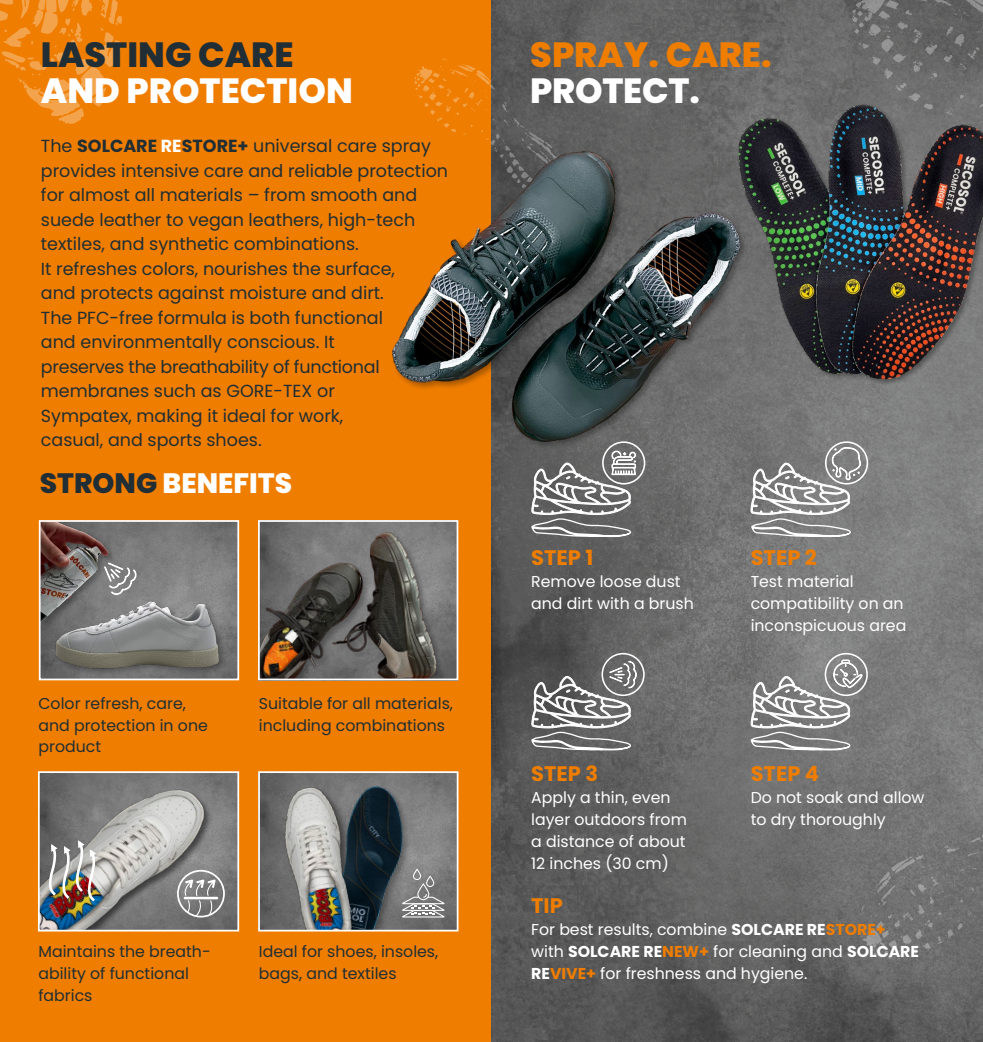
<style>
.page{position:relative;width:983px;height:1042px;background:#fff}
.page>*{position:absolute;margin:0;border:0;box-sizing:border-box;transform-origin:0 0}
.t1{font:800 35px "Poppins";color:#fff}
.t2{font:800 35px "Poppins";color:#212e35}
.t3{font:800 35px "Poppins";color:#ef7d00}
.t4{font:800 28px "Poppins";color:#fff}
.t5{font:700 21px "Poppins";color:#ef7d00}
.t6{font:17.5px/24.5px "Poppins";color:#212e35}
.t7{font:15.75px/21.9px "Poppins";color:#fff}
.t8{font:15.75px/21.9px "Poppins";color:#212e35}
.s1{font-weight:700}
.s2{font-weight:700;color:#fff}
.s3{color:#212e35}
.s4{font-weight:700;color:#ef7d00}
</style>
<div class="page">
<div style="left:0;top:0;width:491px;height:1042px;background:#ef7d00"></div>
<img style="left:491px;top:0;width:491px;height:1042px">
<img style="left:261px;top:523px;width:194px;height:154px">
<div style="left:258px;top:520px;width:200px;height:160px;border:2px solid #fff"></div>
<img style="left:261px;top:774px;width:194px;height:154px">
<img style="left:224px;top:523px;width:12px;height:154px">
<img style="left:42px;top:523px;width:182px;height:154px">
<div style="left:39px;top:520px;width:200px;height:160px;border:2px solid #fff"></div>
<svg style="left:0;top:0;width:122px;height:124px"></svg>
<svg style="left:851px;top:0;width:131px;height:69px"></svg>
<svg style="left:861px;top:796px;width:121px;height:163px"></svg>
<svg style="left:414px;top:59px;width:150px;height:47px"></svg>
<img style="left:41px;top:774px;width:195px;height:154px">
<div style="left:38px;top:771px;width:201px;height:160px;border:2px solid #fff"></div>
<img style="left:44px;top:838px;width:54px;height:66px">
<img style="left:310px;top:775px;width:113px;height:153px">
<img style="left:273px;top:776px;width:94px;height:152px">
<div style="left:258px;top:771px;width:200px;height:160px;border:2px solid #fff"></div>
<div style="left:601px;top:653px;width:43px;height:43px;border:2px solid #fff;border-radius:50%"></div>
<div style="left:824px;top:653px;width:43px;height:43px;border:2px solid #fff;border-radius:50%"></div>
<svg style="left:530px;top:477px;width:105px;height:61px"></svg>
<div style="left:824px;top:441px;width:43px;height:43px;border:2px solid #fff;border-radius:50%"></div>
<svg style="left:749px;top:447px;width:112px;height:91px"></svg>
<svg style="left:530px;top:661px;width:107px;height:90px"></svg>
<svg style="left:749px;top:659px;width:114px;height:92px"></svg>
<img style="left:728px;top:69px;width:254px;height:314px">
<img style="left:392px;top:106px;width:395px;height:371px">
<svg style="left:183px;top:879px;width:35px;height:37px"></svg>
<div style="left:177px;top:870px;width:48px;height:47px;border:2px solid #fff;border-radius:50%"></div>
<svg style="left:104px;top:562px;width:34px;height:34px"></svg>
<svg style="left:402px;top:868px;width:42px;height:49px"></svg>
<h1 class="t2" style="left:41px;top:34px;width:254px">LASTING CARE</h1>
<h1 class="t1" style="left:41px;top:71px;width:313px">AND PROTECTION</h1>
<p class="t6" style="left:41px;top:134px;width:408px">The <span class="s1">SOLCARE</span> <span class="s2">RE</span><span class="s1">STORE+</span> universal care spray provides intensive care and reliable -protection for almost all materials – from smooth and suede leather to vegan leathers, high-tech -textiles, and synthetic combinations.<br>It -refreshes colors, nourishes the surface,<br>and protects against moisture and dirt.<br>The PFC-free formula is both functional<br>and environmentally conscious. It<br>preserves the breathability of functional membranes such as GORE-TEX or<br>Sympatex, making it ideal for work,<br>casual, and sports shoes.</p>
<h2 class="t4" style="left:40px;top:467px;width:254px"><span class="s3">STRONG</span> BENEFITS</h2>
<p class="t8" style="left:38px;top:692px;width:171px">Color refresh, care, and protection in one -product</p>
<p class="t8" style="left:259px;top:692px;width:195px">Suitable for all materials, including combinations</p>
<p class="t8" style="left:38px;top:941px;width:171px">Maintains the breath&shy;ability of functional -fabrics</p>
<p class="t8" style="left:259px;top:941px;width:181px">Ideal for shoes, insoles, bags, and textiles</p>
<h1 class="t3" style="left:530px;top:34px;width:243px">SPRAY. CARE.</h1>
<h1 class="t1" style="left:530px;top:71px;width:171px">PROTECT.</h1>
<p class="t5" style="left:531px;top:545px;width:64px">STEP 1</p>
<p class="t7" style="left:531px;top:571px;width:164px">Remove loose dust and dirt with a brush</p>
<p class="t5" style="left:531px;top:761px;width:68px">STEP 3</p>
<p class="t7" style="left:531px;top:786px;width:157px">Apply a thin, even -layer outdoors from a -distance of about<br>12 inches (30 cm)</p>
<p class="t5" style="left:750px;top:545px;width:68px">STEP 2</p>
<p class="t7" style="left:750px;top:571px;width:157px">Test material -compatibility on an inconspicuous area</p>
<p class="t5" style="left:750px;top:761px;width:70px">STEP 4</p>
<p class="t7" style="left:750px;top:786px;width:175px">Do not soak and allow to dry thoroughly</p>
<p class="t5" style="left:531px;top:894px;width:33px">TIP</p>
<p class="t7" style="left:531px;top:919px;width:389px">For best results, combine <span class="s1">SOLCARE RE</span><span class="s4">STORE+ </span>with <span class="s1">SOLCARE RE</span><span class="s4">NEW+</span> for cleaning and <span class="s1">SOLCARE<br>RE</span><span class="s4">VIVE+</span> for freshness and hygiene.</p>
</div>
